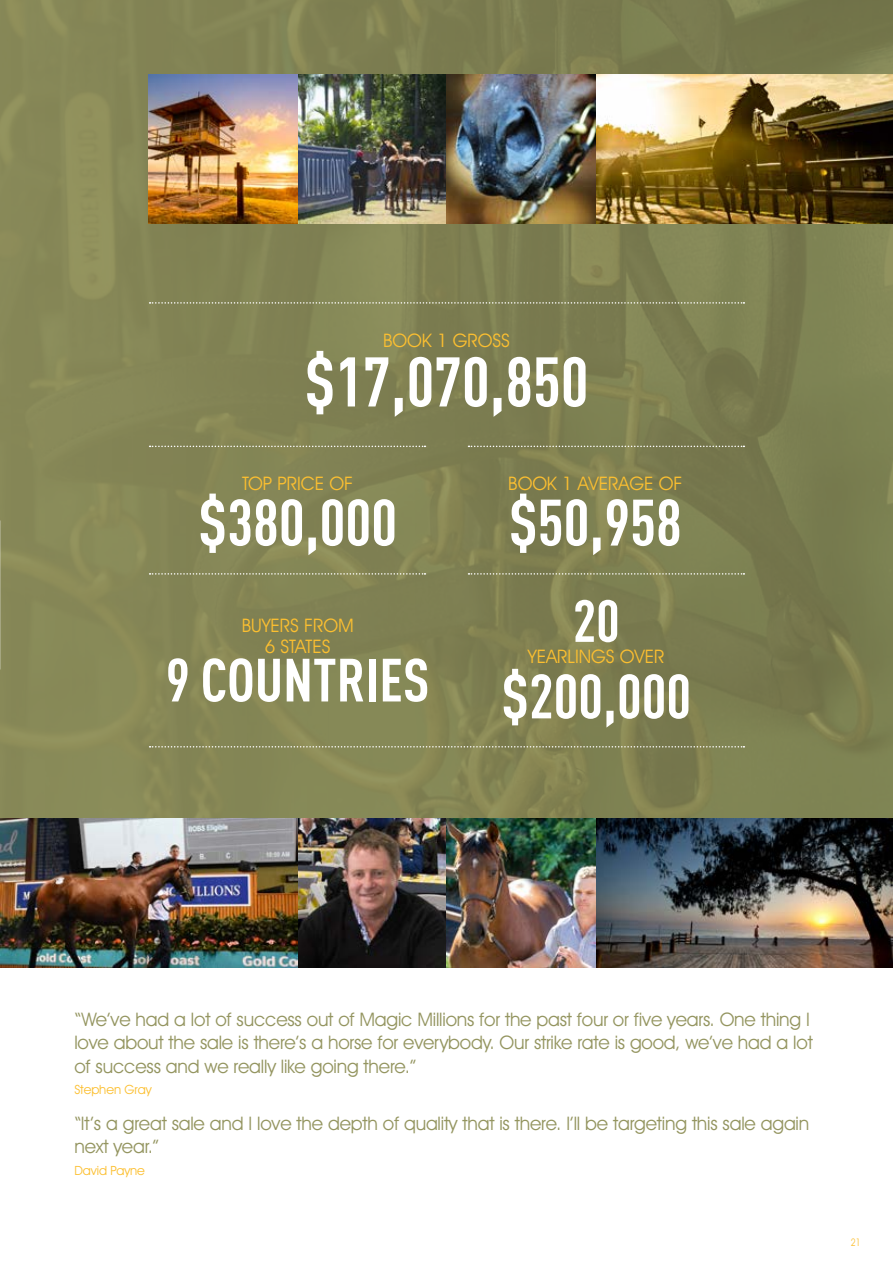
<style>
.page{position:relative;width:893px;height:1263px;background:#fff}
.page>*{position:absolute;margin:0;border:0;box-sizing:border-box;transform-origin:0 0}
.t1{font:700 69px "DIN Cond";color:#fff}
.t2{font:700 64.5px "DIN Cond";color:#fff}
.t3{font:700 61.5px "DIN Cond";color:#fff}
.t4{font:700 60px "DIN Cond";color:#fff}
.t5{font:700 58.5px "DIN Cond";color:#fff}
.t6{font:18.75px/23.2px "Avant Garde IT Cby BT";letter-spacing:-.01em;color:#949560}
.t7{font:18.75px/21px "Avant Garde IT Cby BT";letter-spacing:-.005em;color:#fcbf30;text-align:center}
.t8{font:12.75px "Avant Garde IT Cby BT";letter-spacing:-.005em;color:#fcbf30}
.t9{font:10.5px "Avant Garde IT Cby BT";color:#fcbf30;scale:.82 1}
</style>
<div class="page">
<img style="left:0;top:0;width:893px;height:819px">
<img style="left:0;top:521px;width:1px;height:149px">
<img style="left:595px;top:819px;width:298px;height:148px">
<img style="left:298px;top:819px;width:148px;height:148px">
<img style="left:0;top:819px;width:298px;height:148px">
<img style="left:446px;top:819px;width:149px;height:148px">
<svg style="left:150px;top:746px;width:594px;height:1px"></svg>
<svg style="left:150px;top:302px;width:594px;height:2px"></svg>
<svg style="left:468px;top:446px;width:276px;height:1px"></svg>
<svg style="left:150px;top:446px;width:275px;height:1px"></svg>
<svg style="left:468px;top:573px;width:276px;height:2px"></svg>
<svg style="left:150px;top:573px;width:275px;height:2px"></svg>
<img style="left:149px;top:74px;width:744px;height:149px">
<p class="t7" style="left:383px;top:329px;width:128px">BOOK 1 GROSS</p>
<h1 class="t1" style="left:304px;top:340px;width:285px">$17,070,850</h1>
<p class="t7" style="left:242px;top:473px;width:112px">TOP PRICE OF</p>
<h2 class="t2" style="left:198px;top:483px;width:200px">$380,000</h2>
<p class="t7" style="left:242px;top:615px;width:113px">BUYERS FROM<br>6 STATES</p>
<h3 class="t4" style="left:166px;top:643px;width:265px">9 COUNTRIES</h3>
<p class="t7" style="left:508px;top:473px;width:176px">BOOK 1 AVERAGE OF</p>
<h2 class="t2" style="left:509px;top:483px;width:175px">$50,958</h2>
<h3 class="t5" style="left:573px;top:585px;width:48px">20</h3>
<p class="t7" style="left:528px;top:645px;width:138px">YEARLINGS OVER</p>
<h3 class="t3" style="left:501px;top:659px;width:191px">$200,000</h3>
<p class="t6" style="left:74px;top:1008px;width:740px">“We’ve had a lot of success out of Magic Millions for the past four or five years. One thing I love about the sale is there’s a horse for everybody. Our strike rate is good, we’ve had a lot of success and we really like going there.”</p>
<p class="t8" style="left:74px;top:1082px;width:79px">Stephen Gray</p>
<p class="t6" style="left:74px;top:1112px;width:736px">“It’s a great sale and I love the depth of quality that is there. I’ll be targeting this sale again next year.”</p>
<p class="t8" style="left:74px;top:1162px;width:72px">David Payne</p>
<p class="t9" style="left:851px;top:1235px;width:13px">21</p>
</div>
